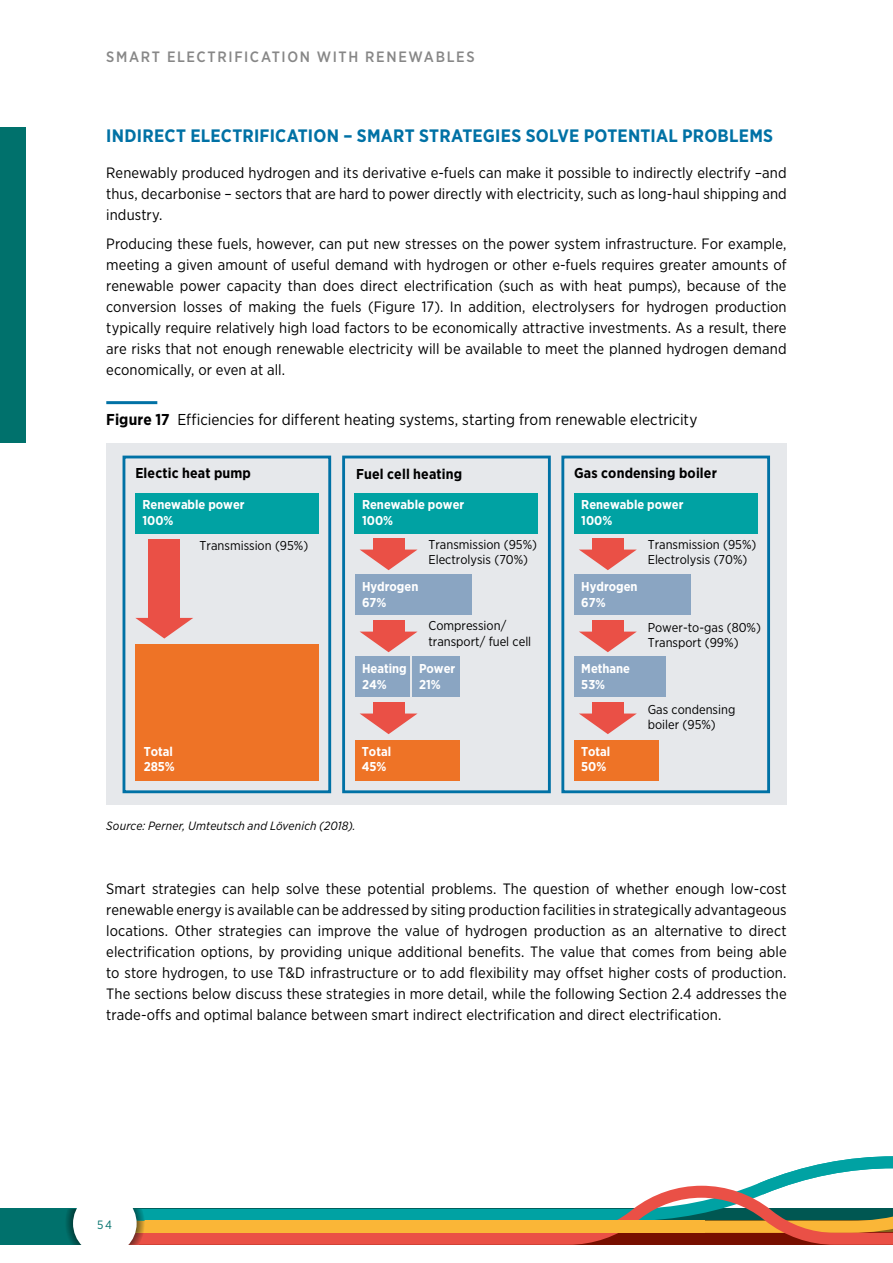
<style>
.page{position:relative;width:893px;height:1263px;background:#fff}
.page>*{position:absolute;margin:0;border:0;box-sizing:border-box;transform-origin:0 0}
.t1{font:700 18px "Gotham Narrow";letter-spacing:.01em;color:#0071a5}
.t2{font:15.75px "Gotham Narrow";color:#000}
.t3{font:15px/21px "Gotham Narrow";letter-spacing:.005em;color:#000;text-align:justify}
.t4{font:500 15px "Gotham Narrow";letter-spacing:.11em;color:#878787}
.t5{font:700 14.25px "Gotham Narrow";letter-spacing:.01em;color:#000}
.t6{font:12.9px/15.5px "Gotham Narrow";color:#000}
.t7{font:700 12.9px/15.5px "Gotham Narrow";color:#fff}
.t8{font:italic 12px "Gotham Narrow";letter-spacing:.015em;color:#000}
.t9{font:12px "Gotham Narrow";color:#00716c}
.s1{font-weight:700}
</style>
<div class="page">
<div style="left:0;top:1209px;width:113px;height:36px;background:#00716c"></div>
<svg style="left:133px;top:1186px;width:760px;height:59px"></svg>
<svg style="left:758px;top:1156px;width:135px;height:38px"></svg>
<div style="left:123px;top:1221px;width:581px;height:12px;background:#fab637"></div>
<img style="left:66px;top:1209px;width:15px;height:36px">
<img style="left:129px;top:1209px;width:16px;height:36px">
<div style="left:73px;top:1192px;width:64px;height:63px;background:#fff;border-radius:50%"></div>
<div style="left:0;top:128px;width:26px;height:315px;background:#00716c"></div>
<hr style="left:106px;top:401px;width:51px;height:3px;background:#0071a5">
<div style="left:106px;top:443px;width:680px;height:362px;background:#e6e8eb"></div>
<div style="left:135px;top:644px;width:183px;height:136px;background:#ee7326"></div>
<div style="left:123px;top:456px;width:208px;height:337px;border:3px solid #0071a5"></div>
<div style="left:342px;top:456px;width:209px;height:337px;border:3px solid #0071a5"></div>
<div style="left:561px;top:456px;width:209px;height:337px;border:3px solid #0071a5"></div>
<div style="left:355px;top:493px;width:183px;height:40px;background:#00a2a3"></div>
<div style="left:135px;top:493px;width:183px;height:40px;background:#00a2a3"></div>
<div style="left:355px;top:575px;width:117px;height:40px;background:#8aa5c2"></div>
<div style="left:355px;top:740px;width:104px;height:40px;background:#ee7326"></div>
<div style="left:373px;top:538px;width:32px;height:12px;background:#ea5046"></div>
<svg style="left:360px;top:550px;width:57px;height:20px"></svg>
<div style="left:373px;top:620px;width:32px;height:12px;background:#ea5046"></div>
<svg style="left:360px;top:632px;width:57px;height:20px"></svg>
<div style="left:373px;top:702px;width:32px;height:11px;background:#ea5046"></div>
<svg style="left:360px;top:713px;width:58px;height:21px"></svg>
<div style="left:355px;top:657px;width:55px;height:40px;background:#8aa5c2"></div>
<div style="left:412px;top:657px;width:47px;height:40px;background:#8aa5c2"></div>
<div style="left:574px;top:493px;width:183px;height:40px;background:#00a2a3"></div>
<div style="left:574px;top:575px;width:117px;height:40px;background:#8aa5c2"></div>
<div style="left:574px;top:740px;width:85px;height:40px;background:#ee7326"></div>
<div style="left:592px;top:538px;width:32px;height:12px;background:#ea5046"></div>
<svg style="left:579px;top:550px;width:57px;height:20px"></svg>
<div style="left:592px;top:620px;width:32px;height:12px;background:#ea5046"></div>
<svg style="left:579px;top:632px;width:57px;height:20px"></svg>
<div style="left:592px;top:702px;width:32px;height:11px;background:#ea5046"></div>
<svg style="left:579px;top:713px;width:58px;height:21px"></svg>
<div style="left:574px;top:657px;width:92px;height:40px;background:#8aa5c2"></div>
<div style="left:148px;top:539px;width:32px;height:85px;background:#ea5046"></div>
<svg style="left:135px;top:618px;width:58px;height:20px"></svg>
<p class="t4" style="left:106px;top:47px;width:370px">SMART ELECTRIFICATION WITH RENEWABLES</p>
<p class="t1" style="left:106px;top:124px;width:668px">INDIRECT ELECTRIFICATION – SMART STRATEGIES SOLVE POTENTIAL PROBLEMS</p>
<p class="t3" style="left:106px;top:162px;width:682px">Renewably produced hydrogen and its derivative e-fuels can make it possible to indirectly electrify –and thus, decarbonise – sectors that are hard to power directly with electricity, such as long-haul shipping and industry.</p>
<p class="t3" style="left:106px;top:233px;width:682px">Producing these fuels, however, can put new stresses on the power system infrastructure. For example, meeting a given amount of useful demand with hydrogen or other e-fuels requires greater amounts of renewable power capacity than does direct electrification (such as with heat pumps), because of the conversion losses of making the fuels (Figure 17). In addition, electrolysers for hydrogen production typically require relatively high load factors to be economically attractive investments. As a result, there are risks that not enough renewable electricity will be available to meet the planned hydrogen demand economically, or even at all.</p>
<p class="t2" style="left:106px;top:410px;width:593px"><span class="s1">Figure 17</span> Efficiencies for different heating systems, starting from renewable electricity</p>
<p class="t5" style="left:135px;top:464px;width:117px">Electic heat pump</p>
<p class="t5" style="left:574px;top:464px;width:144px">Gas condensing boiler</p>
<p class="t5" style="left:356px;top:465px;width:108px">Fuel cell heating</p>
<p class="t7" style="left:362px;top:497px;width:104px">Renewable power<br>100%</p>
<p class="t7" style="left:142px;top:497px;width:104px">Renewable power<br>100%</p>
<p class="t7" style="left:581px;top:497px;width:104px">Renewable power<br>100%</p>
<p class="t6" style="left:200px;top:537px;width:110px">Transmission (95%)</p>
<p class="t6" style="left:428px;top:536px;width:110px">Transmission (95%)<br>Electrolysis (70%)</p>
<p class="t6" style="left:648px;top:536px;width:110px">Transmission (95%)<br>Electrolysis (70%)</p>
<p class="t7" style="left:362px;top:579px;width:58px">Hydrogen<br>67%</p>
<p class="t7" style="left:581px;top:579px;width:58px">Hydrogen<br>67%</p>
<p class="t6" style="left:428px;top:618px;width:104px">Compression/ transport/ fuel cell</p>
<p class="t6" style="left:648px;top:619px;width:115px">Power-to-gas (80%)<br>Transport (99%)</p>
<p class="t7" style="left:362px;top:661px;width:46px">Heating<br>24%</p>
<p class="t7" style="left:419px;top:661px;width:38px">Power<br>21%</p>
<p class="t7" style="left:581px;top:661px;width:50px">Methane<br>53%</p>
<p class="t6" style="left:648px;top:701px;width:89px">Gas condensing boiler (95%)</p>
<p class="t7" style="left:144px;top:743px;width:33px">Total<br>285%</p>
<p class="t7" style="left:362px;top:743px;width:31px">Total<br>45%</p>
<p class="t7" style="left:581px;top:743px;width:31px">Total<br>50%</p>
<p class="t8" style="left:106px;top:818px;width:251px">Source: Perner, Umteutsch and Lövenich (2 018).</p>
<p class="t3" style="left:106px;top:878px;width:682px">Smart strategies can help solve these potential problems. The question of whether enough low-cost renewable energy is available can be addressed by siting production facilities in strategically advantageous locations. Other strategies can improve the value of hydrogen production as an alternative to direct electrification options, by providing unique additional benefits. The value that comes from being able to store hydrogen, to use T&amp;D infrastructure or to add flexibility may offset higher costs of production.<br>The sections below discuss these strategies in more detail, while the following Section 2.4 addresses the trade-offs and optimal balance between smart indirect electrification and direct electrification.</p>
<p class="t9" style="left:97px;top:1218px;width:16px">54</p>
</div>
